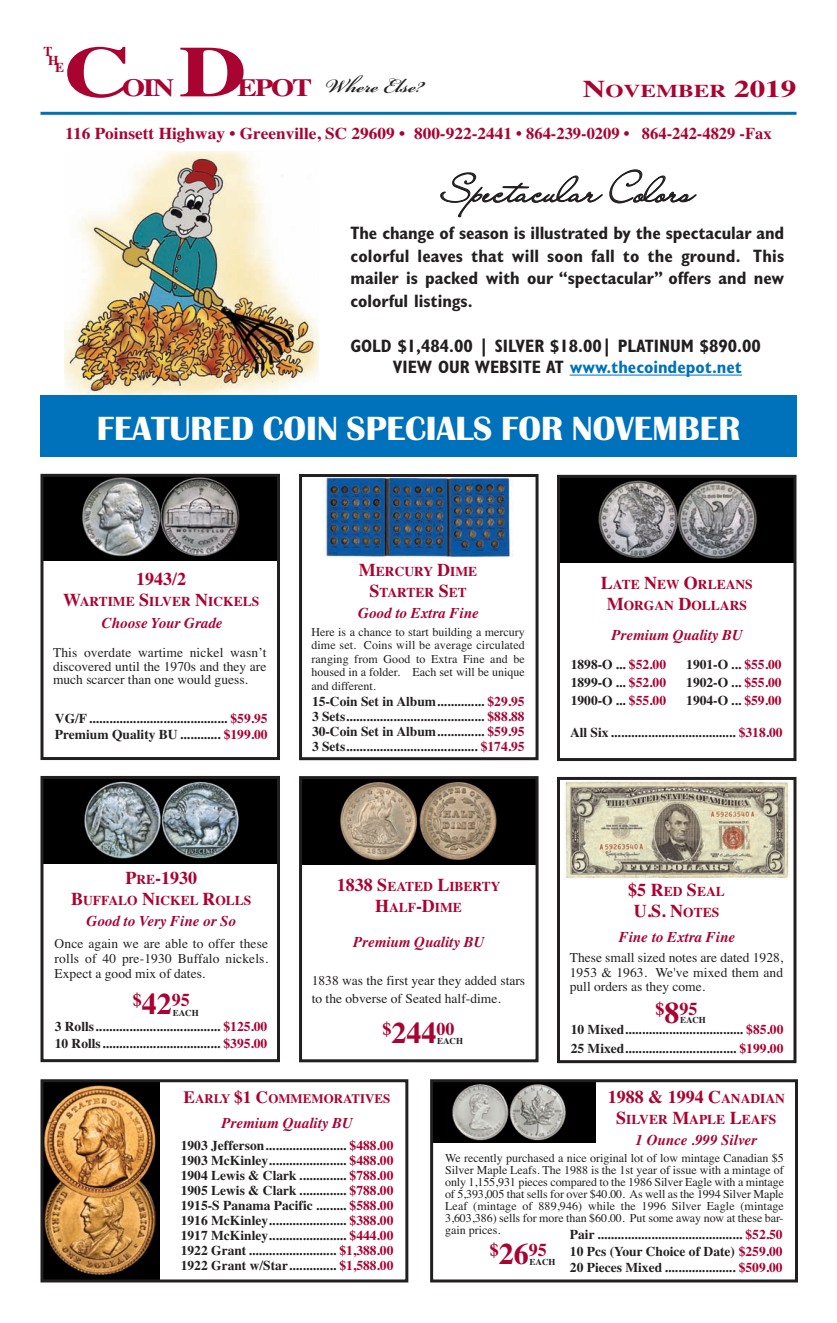
<style>
.page{position:relative;width:837px;height:1323px;background:#fff}
.page>*{position:absolute;margin:0;border:0;box-sizing:border-box;transform-origin:0 0}
.t1{font:700 72px "Times";color:#a90332;scale:1.3 1}
.t2{font:36px "Liana";color:#231f20}
.t3{font:33px "Scotsdale";color:#fff}
.t4{font:700 30px "Bickham Script Std";color:#231f20}
.t5{font:700 24.75px "Times";letter-spacing:-.065em;color:#a90332;scale:1.2 1}
.t6{font:700 condensed 18px/22.5px "Gill Sans";color:#231f20;text-align:justify}
.t7{font:700 18px "Times";color:#a90332}
.t8{font:700 18px "Times";color:#a90332;scale:1.3 1}
.t9{font:700 16.5px "Times";color:#a90332;scale:1.05 1}
.t10{font:italic 700 15px "Times";color:#a90332}
.t11{font:700 13.5px/15px "Times";color:#231f20;text-align:justify}
.t12{font:13.5px/15px "Times";color:#231f20;text-align:justify}
.t13{font:700 13.5px/21px "Times";color:#a90332;text-align:center}
.t14{font:700 12.9px "Times";color:#a90332}
.t15{font:12px/12px "Times";color:#231f20;text-align:justify}
.t16{font:700 9px "Times";color:#231f20}
.s1{font-size:24px}
.s2{color:#0072bc}
.s3{font-size:18px}
.s4{color:#a90332}
.s5{font-size:13.5px}
.s6{font-size:30px}
.s7{font-size:17.25px}
</style>
<div class="page">
<img style="left:561px;top:479px;width:231px;height:84px">
<div style="left:557px;top:475px;width:239px;height:286px;border:3px solid #231f20"></div>
<img style="left:323px;top:478px;width:190px;height:80px">
<div style="left:299px;top:474px;width:240px;height:286px;border:3px solid #231f20"></div>
<img style="left:44px;top:478px;width:232px;height:82px">
<div style="left:40px;top:474px;width:240px;height:286px;border:3px solid #231f20"></div>
<img style="left:434px;top:1083px;width:161px;height:60px">
<div style="left:430px;top:1079px;width:368px;height:203px;border:3px solid #231f20"></div>
<hr style="left:40px;top:112px;width:756px;height:3px;background:#0072bc">
<hr style="left:570px;top:375px;width:172px;height:1px;background:#0072bc">
<img style="left:64px;top:151px;width:254px;height:244px">
<div style="left:40px;top:395px;width:757px;height:62px;background:#0072bc"></div>
<img style="left:44px;top:1083px;width:116px;height:195px">
<div style="left:40px;top:1079px;width:368px;height:203px;border:3px solid #231f20"></div>
<img style="left:565px;top:781px;width:225px;height:98px">
<div style="left:557px;top:777px;width:239px;height:286px;border:3px solid #231f20"></div>
<img style="left:44px;top:780px;width:232px;height:84px">
<div style="left:40px;top:776px;width:240px;height:286px;border:3px solid #231f20"></div>
<img style="left:303px;top:780px;width:232px;height:84px">
<div style="left:299px;top:776px;width:240px;height:286px;border:3px solid #231f20"></div>
<p class="t13" style="left:44px;top:40px;width:11px">T</p>
<p class="t13" style="left:48px;top:49px;width:12px">H</p>
<p class="t13" style="left:55px;top:57px;width:11px">E</p>
<h1 class="t1" style="left:64px;top:29px;width:53px">C</h1>
<h1 class="t1" style="left:179px;top:29px;width:53px">D</h1>
<h3 class="t5" style="left:122px;top:73px;width:45px">OIN</h3>
<h3 class="t5" style="left:237px;top:73px;width:64px">EPOT</h3>
<h3 class="t4" style="left:325px;top:64px;width:100px">Where Else?</h3>
<h3 class="t8" style="left:583px;top:80px;width:166px"><span class="s1">N</span>OVEMBER <span class="s1">2019</span></h3>
<p class="t9" style="left:65px;top:124px;width:674px">116 Poinsett Highway • Greenville, SC 29609 • 800-922-2441 • 864-239-0209 • 864-242-4829 -Fax</p>
<h2 class="t2" style="left:442px;top:168px;width:254px">Spectacular Colors</h2>
<h3 class="t6" style="left:351px;top:223px;width:435px">The change of season is illustrated by the spectacular and colorful leaves that will soon fall to the ground. This mailer is packed with our “spectacular” offers and new colorful listings.</h3>
<h3 class="t6" style="left:393px;top:336px;width:369px;line-height:21.6px;text-indent:-42px">GOLD $1,484.00 | SILVER $18.00| PLATINUM $890.00<br>VIEW OUR WEBSITE AT <span class="s2">www.thecoindepot.net</span></h3>
<h3 class="t3" style="left:97px;top:411px;width:645px">FEATURED COIN SPECIALS FOR NOVEMBER</h3>
<h3 class="t7" style="left:136px;top:568px;width:52px">1943/2</h3>
<p class="t13" style="left:63px;top:591px;width:198px"><span class="s3">W</span>ARTIME <span class="s3">S</span>ILVER <span class="s3">N</span>ICKELS</p>
<p class="t10" style="left:102px;top:614px;width:122px">Choose Your Grade</p>
<p class="t12" style="left:53px;top:646px;width:215px;line-height:13.5px">This overdate wartime nickel wasn’t discovered until the 1970s and they are much scarcer than one would guess.</p>
<p class="t11" style="left:55px;top:710px;width:214px;line-height:16.5px">VG/F......................................... <span class="s4">$59.95<br></span>Premium Quality BU ............ <span class="s4">$199.00</span></p>
<p class="t13" style="left:359px;top:561px;width:120px"><span class="s3">M</span>ERCURY <span class="s3">D</span>IME<br><span class="s3">S</span>TARTER <span class="s3">S</span>ET</p>
<p class="t10" style="left:358px;top:604px;width:122px">Good to Extra Fine</p>
<p class="t15" style="left:311px;top:625px;width:215px;line-height:13.5px">Here is a chance to start building a mercury dime set. Coins will be average circulated ranging from Good to Extra Fine and be housed in a folder. Each set will be unique and different.</p>
<p class="t11" style="left:312px;top:694px;width:214px">15-Coin Set in Album.............. <span class="s4">$29.95<br></span>3 Sets......................................... <span class="s4">$88.88<br></span>30-Coin Set in Album.............. <span class="s4">$59.95<br></span>3 Sets....................................... <span class="s4">$174.95</span></p>
<p class="t13" style="left:601px;top:574px;width:153px"><span class="s3">L</span>ATE <span class="s3">N</span>EW <span class="s3">O</span>RLEANS<br><span class="s3">M</span>ORGAN <span class="s3">D</span>OLLARS</p>
<p class="t10" style="left:611px;top:626px;width:133px">Premium Quality BU</p>
<p class="t11" style="left:571px;top:656px;width:97px;line-height:18px">1898-O ... <span class="s4">$52.00<br></span>1899-O ... <span class="s4">$52.00<br></span>1900-O ... <span class="s4">$55.00</span></p>
<p class="t11" style="left:686px;top:656px;width:97px;line-height:18px">1901-O ... <span class="s4">$55.00<br></span>1902-O ... <span class="s4">$55.00<br></span>1904-O ... <span class="s4">$59.00</span></p>
<p class="t11" style="left:570px;top:725px;width:214px">All Six ..................................... <span class="s4">$318.00</span></p>
<h3 class="t7" style="left:125px;top:868px;width:73px">P<span class="s5">RE</span>-1930</h3>
<p class="t13" style="left:71px;top:890px;width:182px"><span class="s3">B</span>UFFALO <span class="s3">N</span>ICKEL <span class="s3">R</span>OLLS</p>
<p class="t10" style="left:87px;top:912px;width:151px">Good to Very Fine or So</p>
<p class="t12" style="left:55px;top:936px;width:215px">Once again we are able to offer these rolls of 40 pre-1930 Buffalo nickels.<br>Expect a good mix of dates.</p>
<h3 class="t7" style="left:133px;top:989px;width:59px">$<span class="s6">42</span>95</h3>
<p class="t16" style="left:173px;top:1007px;width:28px">EACH</p>
<p class="t11" style="left:55px;top:1018px;width:214px;line-height:16.5px">3 Rolls..................................... <span class="s4">$125.00<br></span>10 Rolls................................... <span class="s4">$395.00</span></p>
<p class="t13" style="left:337px;top:876px;width:165px"><span class="s3">1838 S</span>EATED <span class="s3">L</span>IBERTY<br><span class="s3">H</span>ALF<span class="s3">-D</span>IME</p>
<p class="t10" style="left:353px;top:933px;width:133px">Premium Quality BU</p>
<p class="t12" style="left:312px;top:971px;width:215px;line-height:18px">1838 was the first year they added stars to the obverse of Seated half-dime.</p>
<h3 class="t7" style="left:382px;top:1018px;width:73px">$<span class="s6">244</span>00</h3>
<p class="t16" style="left:437px;top:1035px;width:28px">EACH</p>
<p class="t14" style="left:184px;top:1091px;width:208px"><span class="s7">E</span>ARLY <span class="s7">$1 C</span>OMMEMORATIVES</p>
<p class="t10" style="left:221px;top:1114px;width:133px">Premium Quality BU</p>
<p class="t13" style="left:628px;top:881px;width:98px"><span class="s3">$5 R</span>ED <span class="s3">S</span>EAL</p>
<h3 class="t7" style="left:634px;top:901px;width:87px">U.S. N<span class="s5">OTES</span></h3>
<p class="t10" style="left:619px;top:928px;width:118px">Fine to Extra Fine</p>
<p class="t12" style="left:570px;top:951px;width:215px;line-height:14.2px">These small sized notes are dated 1928, 1953 &amp; 1963. We've mixed them and pull orders as they come.</p>
<h3 class="t7" style="left:656px;top:998px;width:43px">$<span class="s6">8</span>95</h3>
<p class="t16" style="left:680px;top:1015px;width:28px">EACH</p>
<p class="t11" style="left:571px;top:1019px;width:214px;line-height:19.5px">10 Mixed................................... <span class="s4">$85.00<br></span>25 Mixed................................. <span class="s4">$199.00</span></p>
<h3 class="t7" style="left:608px;top:1087px;width:179px">1988 &amp; 1994 C<span class="s5">ANADIAN</span></h3>
<p class="t13" style="left:616px;top:1109px;width:162px"><span class="s3">S</span>ILVER <span class="s3">M</span>APLE <span class="s3">L</span>EAFS</p>
<p class="t11" style="left:181px;top:1138px;width:214px">1903 Jefferson........................ <span class="s4">$488.00<br></span>1903 McKinley....................... <span class="s4">$488.00<br></span>1904 Lewis &amp; Clark .............. <span class="s4">$788.00<br></span>1905 Lewis &amp; Clark .............. <span class="s4">$788.00<br></span>1915-S Panama Pacific ......... <span class="s4">$588.00<br></span>1916 McKinley....................... <span class="s4">$388.00<br></span>1917 McKinley....................... <span class="s4">$444.00<br></span>1922 Grant .......................... <span class="s4">$1,388.00<br></span>1922 Grant w/Star.............. <span class="s4">$1,588.00</span></p>
<p class="t10" style="left:635px;top:1131px;width:123px">1 Ounce .999 Silver</p>
<p class="t15" style="left:445px;top:1152px;width:340px">We recently purchased a nice original lot of low mintage Canadian $5<br>Silver Maple Leafs. The 1988 is the 1st year of issue with a mintage of only 1,155,931 pieces compared to the 1986 Silver Eagle with a mintage of 5,393,005 that sells for over $40.00. As well as the 1994 Silver Maple Leaf (mintage of 889,946) while the 1996 Silver Eagle (mintage 3,603,386) sells for more than $60.00. Put some away now at these bar&shy;gain prices.</p>
<p class="t11" style="left:570px;top:1226px;width:214px;line-height:16.5px">Pair ........................................... <span class="s4">$52.50<br></span>10 Pcs (Your Choice of Date) <span class="s4">$259.00<br></span>20 Pieces Mixed ..................... <span class="s4">$509.00</span></p>
<h3 class="t7" style="left:490px;top:1240px;width:58px">$<span class="s6">26</span>95</h3>
<p class="t16" style="left:530px;top:1256px;width:28px">EACH</p>
</div>
